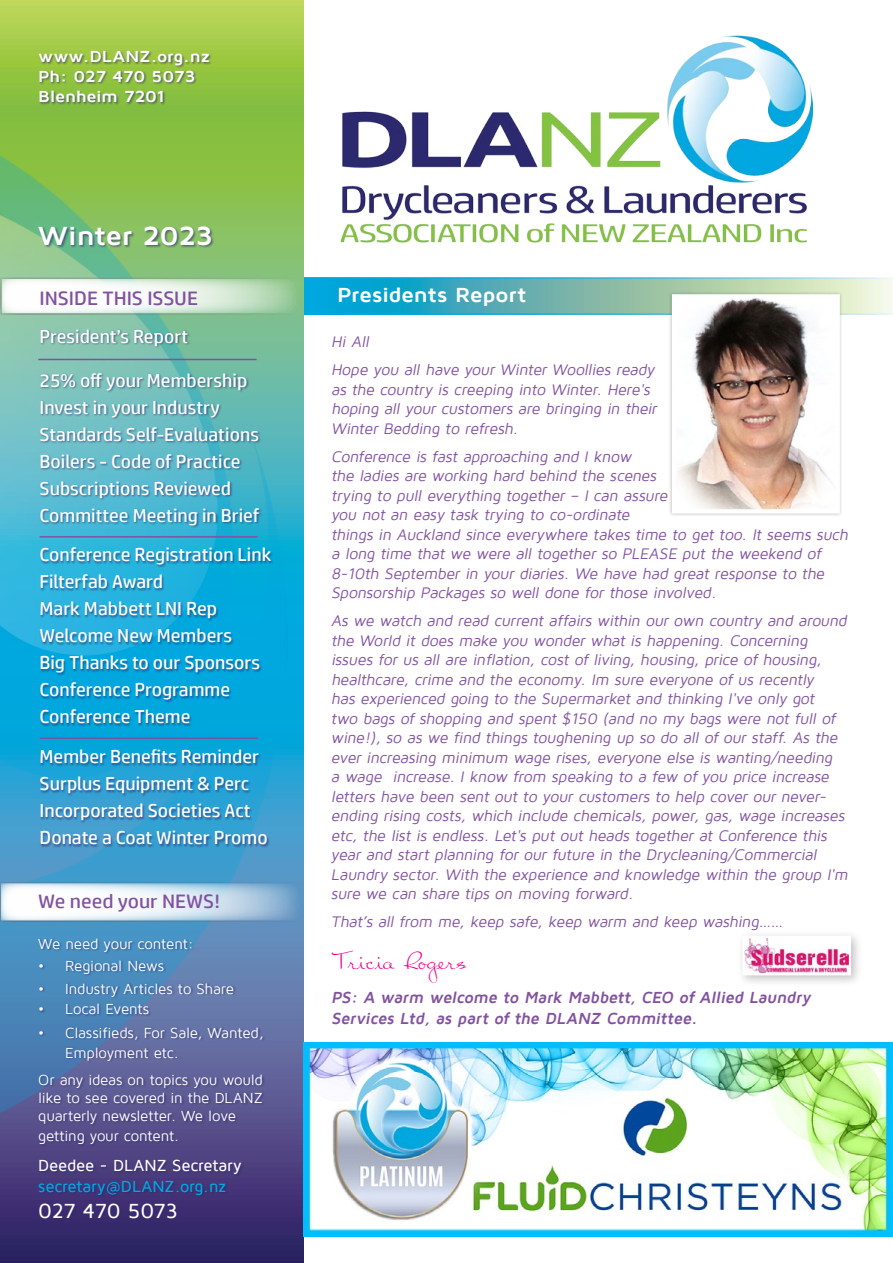
<style>
.page{position:relative;width:893px;height:1263px;background:#fff}
.page>*{position:absolute;margin:0;border:0;box-sizing:border-box;transform-origin:0 0}
.t1{font:700 27px "Maven Pro";letter-spacing:-.015em;color:#fff;scale:1.1 1}
.t2{font:24px "Chart Moss";letter-spacing:-.01em;color:#ec008c;scale:1.13 1}
.t3{font:700 21px "Maven Pro";letter-spacing:-.015em;color:#fff;scale:1.1 1}
.t4{font:500 21px "Maven Pro";letter-spacing:-.015em;color:#fff}
.t5{font:19.5px "HP Simplified";color:#8252a1;scale:1.1 1}
.t6{font:18.75px/27px "HP Simplified";color:#fff;scale:1.05 1}
.t7{font:italic 700 16.5px/21px "Maven Pro";color:#8252a1}
.t8{font:700 16.5px/19.8px "Maven Pro";letter-spacing:-.015em;color:#fff;scale:1.1 1}
.t9{font:500 16.5px "Maven Pro";letter-spacing:-.005em;color:#00a8e1}
.t10{font:500 16.5px "Maven Pro";letter-spacing:-.005em;color:#fff}
.t11{font:italic 15.75px/19.5px "Maven Pro";color:#8252a1}
.t12{font:15px/18px "Maven Pro";letter-spacing:-.015em;color:#fff}
</style>
<div class="page">
<svg style="left:316px;top:277px;width:577px;height:38px;background:#6ababf"></svg>
<svg style="left:0;top:0;width:303px;height:1263px;background:#7e8d5b"></svg>
<img style="left:0;top:27px;width:313px;height:1218px">
<img style="left:340px;top:35px;width:474px;height:208px">
<svg style="left:0;top:871px;width:313px;height:52px"></svg>
<div style="left:736px;top:929px;width:127px;height:58px;background:#000;opacity:.25"></div>
<svg style="left:741px;top:935px;width:111px;height:41px"></svg>
<div style="left:39px;top:51px;width:173px;height:54px;background:#2c2a6b;opacity:.6"></div>
<div style="left:38px;top:939px;width:228px;height:282px;background:#2c2a6b;opacity:.6"></div>
<svg style="left:0;top:267px;width:316px;height:49px"></svg>
<div style="left:40px;top:329px;width:234px;height:519px;background:#2c2a6b;opacity:.6"></div>
<hr style="left:40px;top:737px;width:218px;height:2px;background:#8252a1">
<div style="left:39px;top:227px;width:175px;height:21px;background:#2c2a6b;opacity:.6"></div>
<div style="left:669px;top:291px;width:174px;height:226px;background:#000;opacity:.25"></div>
<img style="left:677px;top:299px;width:158px;height:209px">
<hr style="left:38px;top:359px;width:219px;height:1px;background:#8252a1">
<hr style="left:40px;top:536px;width:218px;height:2px;background:#8252a1">
<img style="left:303px;top:1042px;width:590px;height:194px">
<p class="t8" style="left:38px;top:47px;width:157px">www.DLANZ.org.nz<br>Ph: 027 470 5073<br>Blenheim 7201</p>
<h1 class="t1" style="left:38px;top:221px;width:161px">Winter 2023</h1>
<p class="t5" style="left:39px;top:287px;width:146px">INSIDE THIS ISSUE</p>
<h3 class="t3" style="left:337px;top:284px;width:174px">Presidents Report</h3>
<p class="t6" style="left:40px;top:322px;width:143px">President’s Report</p>
<p class="t6" style="left:40px;top:366px;width:211px">25% off your Membership<br>Invest in your Industry<br>Standards Self-Evaluations<br>Boilers - Code of Practice<br>Subscriptions Reviewed<br>Committee Meeting in Brief</p>
<p class="t6" style="left:40px;top:541px;width:222px">Conference Registration Link<br>Filterfab Award<br>Mark Mabbett LNI Rep<br>Welcome New Members<br>Big Thanks to our Sponsors<br>Conference Programme<br>Conference Theme</p>
<p class="t6" style="left:40px;top:743px;width:219px">Member Benefits Reminder<br>Surplus Equipment &amp; Perc<br>Incorporated Societies Act<br>Donate a Coat Winter Promo</p>
<p class="t5" style="left:38px;top:890px;width:167px">We need your NEWS!</p>
<p class="t12" style="left:38px;top:935px;width:157px">We need your content:</p>
<p class="t12" style="left:38px;top:957px;width:127px">• Regional News</p>
<p class="t12" style="left:38px;top:980px;width:197px">• Industry Articles to Share</p>
<p class="t12" style="left:38px;top:1000px;width:113px">• Local Events</p>
<p class="t12" style="left:65px;top:1023px;width:200px;line-height:19.5px;text-indent:-27px">• Classifieds, For Sale, Wanted,<br>Employment etc.</p>
<p class="t12" style="left:38px;top:1071px;width:226px;text-align:justify">Or any ideas on topics you would like to see covered in the DLANZ quarterly newsletter. We love</p>
<p class="t12" style="left:38px;top:1127px;width:142px">getting your content.</p>
<p class="t10" style="left:38px;top:1156px;width:205px">Deedee - DLANZ Secretary</p>
<p class="t9" style="left:38px;top:1178px;width:190px">secretary@DLANZ.org.nz</p>
<h3 class="t4" style="left:38px;top:1199px;width:141px">027 470 5073</h3>
<p class="t11" style="left:331px;top:328px;width:328px;line-height:28px">Hi All<br>Hope you all have your Winter Woollies ready</p>
<p class="t11" style="left:331px;top:380px;width:330px">as the country is creeping into Winter. Here's hoping all your customers are bringing in their<br>Winter Bedding to refresh.</p>
<p class="t11" style="left:331px;top:447px;width:521px">Conference is fast approaching and I know<br>the ladies are working hard behind the scenes<br>trying to pull everything together – I can assure<br>you not an easy task trying to co-ordinate<br>things in Auckland since everywhere takes time to get too. It seems such a long time that we were all together so PLEASE put the weekend of 8-10th September in your diaries. We have had great response to the Sponsorship Packages so well done for those involved.</p>
<p class="t11" style="left:331px;top:611px;width:521px">As we watch and read current affairs within our own country and around the World it does make you wonder what is happening. Concerning issues for us all are inflation, cost of living, housing, price of housing, healthcare, crime and the economy. Im sure everyone of us recently<br>has experienced going to the Supermarket and thinking I've only got<br>two bags of shopping and spent $150 (and no my bags were not full of wine!), so as we find things toughening up so do all of our staff. As the ever increasing minimum wage rises, everyone else is wanting/needing<br>a wage increase. I know from speaking to a few of you price increase letters have been sent out to your customers to help cover our never&shy;ending rising costs, which include chemicals, power, gas, wage increases etc, the list is endless. Let's put out heads together at Conference this year and start planning for our future in the Drycleaning/Commercial Laundry sector. With the experience and knowledge within the group I'm sure we can share tips on moving forward.</p>
<p class="t11" style="left:331px;top:912px;width:457px">That’s all from me, keep safe, keep warm and keep washing……</p>
<h2 class="t2" style="left:331px;top:947px;width:121px">Tricia Rogers</h2>
<p class="t7" style="left:331px;top:987px;width:484px">PS: A warm welcome to Mark Mabbett, CEO of Allied Laundry<br>Services Ltd, as part of the DLANZ Committee.</p>
</div>
